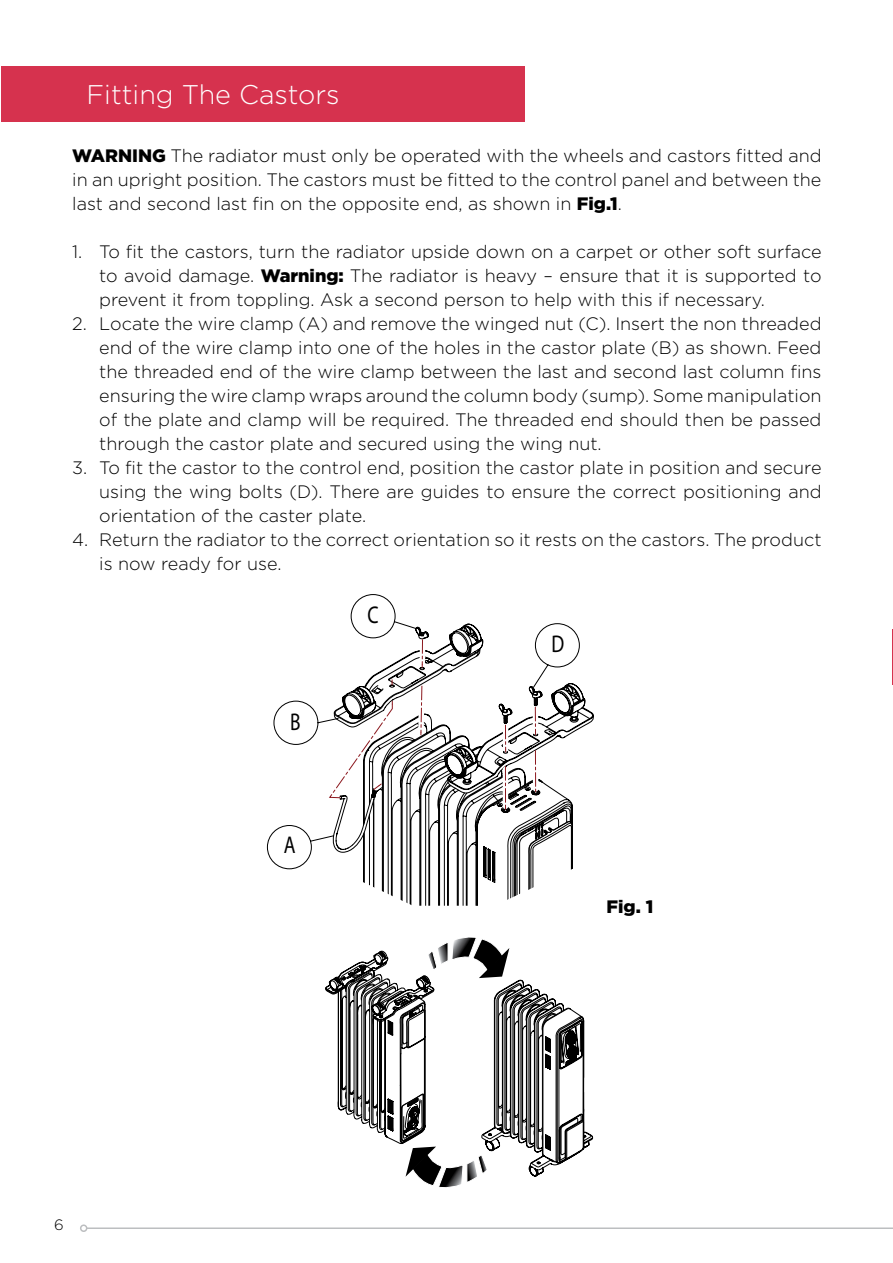
<style>
.page{position:relative;width:893px;height:1263px;background:#fff}
.page>*{position:absolute;margin:0;border:0;box-sizing:border-box;transform-origin:0 0}
.t1{font:300 27px "Gotham";color:#fff}
.t2{font:24.3px "Myriad";color:#000;scale:.79 1}
.t3{font:300 18px/24px "Gotham";color:#000;text-align:justify}
.t4{font:900 18px "Gotham";color:#000}
.t5{font:300 15px "Gotham";color:#000}
.s1{font-weight:900}
</style>
<div class="page">
<div style="left:2px;top:66px;width:523px;height:55px;background:#d6324e"></div>
<svg style="left:325px;top:937px;width:268px;height:251px"></svg>
<svg style="left:266px;top:594px;width:328px;height:312px"></svg>
<hr style="left:892px;top:630px;width:1px;height:55px;background:#d6324e">
<hr style="left:87px;top:1227px;width:806px;height:2px;background:#bcbec0">
<div style="left:80px;top:1224px;width:7px;height:8px;border:2px solid #bcbec0;border-radius:50%"></div>
<h1 class="t1" style="left:87px;top:79px;width:255px">Fitting The Castors</h1>
<p class="t3" style="left:72px;top:144px;width:751px"><span class="s1">WARNING</span> The radiator must only be operated with the wheels and castors fitted and in an upright position. The castors must be fitted to the control panel and between the last and second last fin on the opposite end, as shown in <span class="s1">Fig.1</span>.</p>
<p class="t3" style="left:99px;top:240px;width:724px;text-indent:-27px">1. To fit the castors, turn the radiator upside down on a carpet or other soft surface to avoid damage. <span class="s1">Warning:</span> The radiator is heavy – ensure that it is supported to prevent it from toppling. Ask a second person to help with this if necessary.</p>
<p class="t3" style="left:99px;top:312px;width:724px;text-indent:-27px">2. Locate the wire clamp (A) and remove the winged nut (C). Insert the non threaded end of the wire clamp into one of the holes in the castor plate (B) as shown. Feed the threaded end of the wire clamp between the last and second last column fins ensuring the wire clamp wraps around the column body (sump). Some manipulation of the plate and clamp will be required. The threaded end should then be passed through the castor plate and secured using the wing nut.</p>
<p class="t3" style="left:99px;top:456px;width:724px;text-indent:-27px">3. To fit the castor to the control end, position the castor plate in position and secure using the wing bolts (D). There are guides to ensure the correct positioning and orientation of the caster plate.</p>
<p class="t3" style="left:99px;top:528px;width:724px;text-indent:-27px">4. Return the radiator to the correct orientation so it rests on the castors. The product is now ready for use.</p>
<h2 class="t2" style="left:290px;top:709px;width:15px">B</h2>
<h2 class="t2" style="left:284px;top:833px;width:16px">A</h2>
<h2 class="t2" style="left:367px;top:603px;width:16px">C</h2>
<h2 class="t2" style="left:552px;top:632px;width:18px">D</h2>
<p class="t4" style="left:606px;top:896px;width:48px">Fig. 1</p>
<p class="t5" style="left:54px;top:1216px;width:11px">6</p>
</div>
